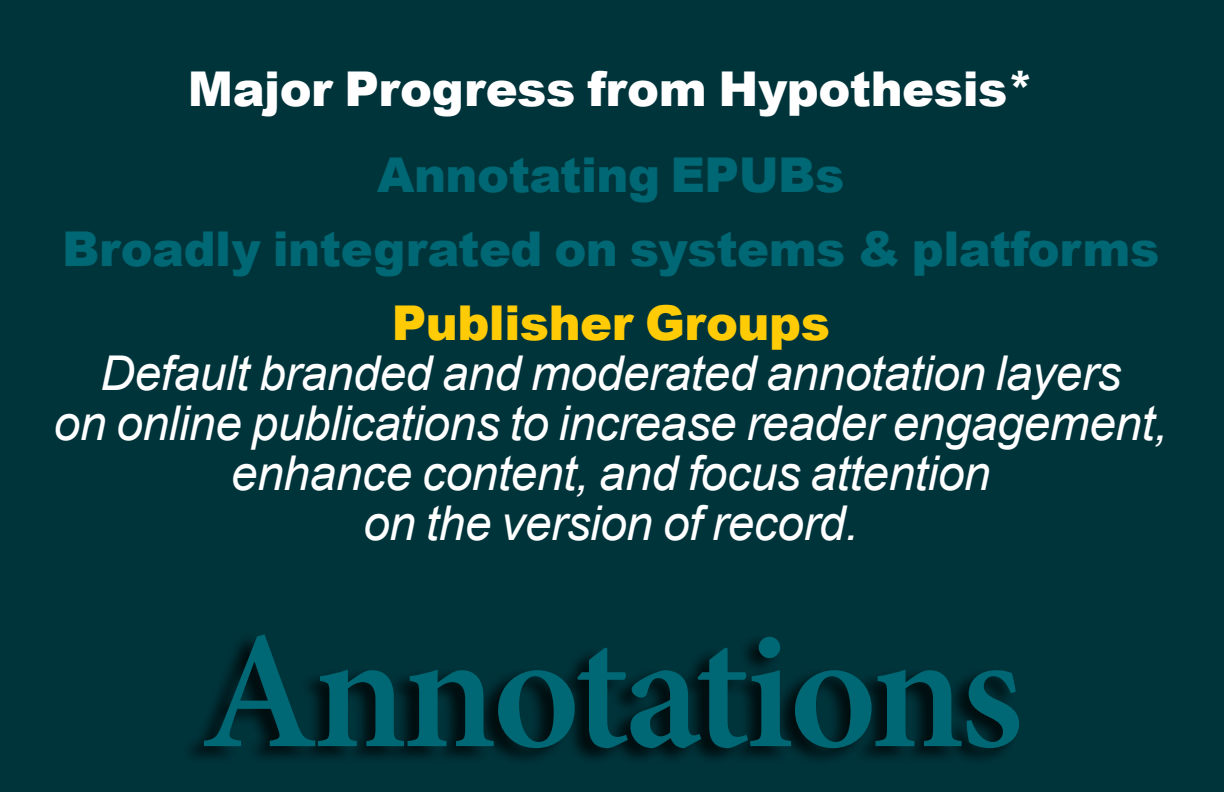
<style>
.page{position:relative;width:1224px;height:792px;background:#00343b}
.page>*{position:absolute;margin:0;border:0;box-sizing:border-box;transform-origin:0 0}
.t1{font:600 168px "Minion Pro";letter-spacing:-.025em;color:#006874}
.t2{font:italic 48px/50px "Arial";letter-spacing:-.01em;color:#fff;text-align:center}
.t3{font:900 48px/74px "Arial";letter-spacing:-.01em;color:#006874;text-align:center}
.t4{font:900 48px "Arial";letter-spacing:-.01em;color:#fff}
.t5{font:900 48px "Arial";letter-spacing:-.01em;color:#ffcb05}
</style>
<div class="page">
<div style="left:180px;top:632px;width:838px;height:134px;background:#000;opacity:.75"></div>
<p class="t4" style="left:188px;top:54px;width:847px">Major Progress from Hypothesis*</p>
<p class="t3" style="left:62px;top:137px;width:1099px">Annotating EPUBs<br>Broadly integrated on systems &amp; platforms</p>
<p class="t5" style="left:392px;top:288px;width:440px">Publisher Groups</p>
<p class="t2" style="left:54px;top:349px;width:1116px">Default branded and moderated annotation layers<br>on online publications to increase reader engagement, enhance content, and focus attention<br>on the version of record.</p>
<h1 class="t1" style="left:201px;top:576px;width:824px">Annotations</h1>
</div>
